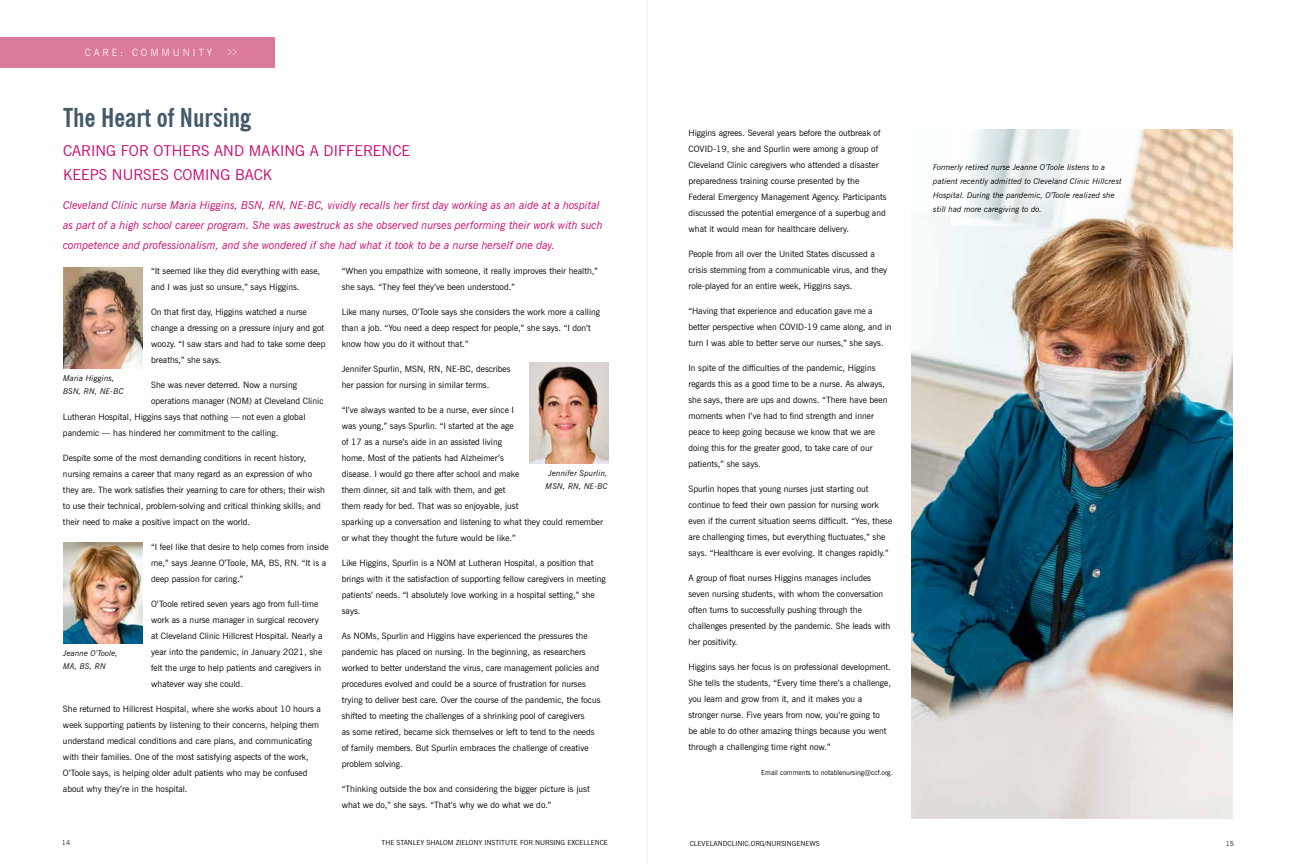
<style>
.page{position:relative;width:1296px;height:864px;background:#fff}
.page>*{position:absolute;margin:0;border:0;box-sizing:border-box;transform-origin:0 0}
.t1{font:700 condensed 26px "News Gothic BT";color:#425a69}
.t2{font:15px/24px "News Gothic BT";letter-spacing:.005em;color:#ca006c}
.t3{font:italic 11px/20px "News Gothic BT";color:#ca006c}
.t4{font:300 10px "News Gothic BT";letter-spacing:.29em;color:#fff}
.t5{font:8.8px/16px "News Gothic BT";color:#000}
.t6{font:italic 8px/13px "News Gothic BT";letter-spacing:.005em;color:#000}
.t7{font:7px "News Gothic BT";color:#000}
.t8{font:300 7px "News Gothic BT";color:#000}
.s1{font-size:12.9px}
</style>
<div class="page">
<div style="left:0;top:37px;width:275px;height:31px;background:#dc7a9b"></div>
<img style="left:63px;top:267px;width:79px;height:102px">
<img style="left:63px;top:542px;width:79px;height:102px">
<img style="left:530px;top:362px;width:79px;height:102px">
<img style="left:912px;top:129px;width:321px;height:690px">
<svg style="left:952px;top:129px;width:125px;height:97px"></svg>
<p class="t4" style="left:85px;top:46px;width:154px">CARE: COMMUNITY <span class="s1">&gt;&gt;</span></p>
<h1 class="t1" style="left:63px;top:102px;width:189px">The Heart of Nursing</h1>
<h2 class="t2" style="left:63px;top:138px;width:349px">CARING FOR OTHERS AND MAKING A DIFFERENCE<br>KEEPS NURSES COMING BACK</h2>
<p class="t3" style="left:63px;top:195px;width:541px">Cleveland Clinic nurse Maria Higgins, BSN, RN, NE-BC, vividly recalls her first day working as an aide at a hospital as part of a high school career program. She was awestruck as she observed nurses performing their work with such competence and professionalism, and she wondered if she had what it took to be a nurse herself one day.</p>
<p class="t5" style="left:151px;top:263px;width:171px">“It seemed like they did everything with ease, and I was just so unsure,” says Higgins.</p>
<p class="t5" style="left:151px;top:304px;width:176px">On that first day, Higgins watched a nurse change a dressing on a pressure injury and got woozy. “I saw stars and had to take some deep breaths,” she says.</p>
<p class="t5" style="left:151px;top:377px;width:147px">She was never deterred. Now a nursing</p>
<p class="t5" style="left:151px;top:393px;width:174px">operations manager (NOM) at Cleveland Clinic</p>
<p class="t5" style="left:63px;top:409px;width:244px">Lutheran Hospital, Higgins says that nothing — not even a global</p>
<p class="t5" style="left:63px;top:425px;width:217px">pandemic — has hindered her commitment to the calling.</p>
<p class="t5" style="left:63px;top:450px;width:264px">Despite some of the most demanding conditions in recent history, nursing remains a career that many regard as an expression of who they are. The work satisfies their yearning to care for others; their wish to use their technical, problem-solving and critical thinking skills; and their need to make a positive impact on the world.</p>
<p class="t5" style="left:151px;top:539px;width:179px">“I feel like that desire to help comes from inside me,” says Jeanne O’Toole, MA, BS, RN. “It is a deep passion for caring.”</p>
<p class="t5" style="left:151px;top:596px;width:173px">O’Toole retired seven years ago from full-time work as a nurse manager in surgical recovery at Cleveland Clinic Hillcrest Hospital. Nearly a year into the pandemic, in January 2021, she felt the urge to help patients and caregivers in whatever way she could.</p>
<p class="t5" style="left:63px;top:701px;width:259px">She returned to Hillcrest Hospital, where she works about 10 hours a week supporting patients by listening to their concerns, helping them understand medical conditions and care plans, and communicating with their families. One of the most satisfying aspects of the work, O’Toole says, is helping older adult patients who may be confused about why they’re in the hospital.</p>
<p class="t5" style="left:342px;top:263px;width:258px">“When you empathize with someone, it really improves their health,” she says. “They feel they’ve been understood.”</p>
<p class="t5" style="left:342px;top:304px;width:260px">Like many nurses, O’Toole says she considers the work more a calling than a job. “You need a deep respect for people,” she says. “I don’t know how you do it without that.”</p>
<p class="t5" style="left:342px;top:361px;width:170px">Jennifer Spurlin, MSN, RN, NE-BC, describes her passion for nursing in similar terms.</p>
<p class="t5" style="left:342px;top:402px;width:263px">“I’ve always wanted to be a nurse, ever since I<br>was young,” says Spurlin. “I started at the age<br>of 17 as a nurse’s aide in an assisted living<br>home. Most of the patients had Alzheimer’s<br>disease. I would go there after school and make<br>them dinner, sit and talk with them, and get<br>them ready for bed. That was so enjoyable, just<br>sparking up a conversation and listening to what they could remember or what they thought the future would be like.”</p>
<p class="t5" style="left:342px;top:555px;width:266px">Like Higgins, Spurlin is a NOM at Lutheran Hospital, a position that brings with it the satisfaction of supporting fellow caregivers in meeting patients’ needs. “I absolutely love working in a hospital setting,” she says.</p>
<p class="t5" style="left:342px;top:628px;width:260px">As NOMs, Spurlin and Higgins have experienced the pressures the pandemic has placed on nursing. In the beginning, as researchers worked to better understand the virus, care management policies and procedures evolved and could be a source of frustration for nurses trying to deliver best care. Over the course of the pandemic, the focus shifted to meeting the challenges of a shrinking pool of caregivers<br>as some retired, became sick themselves or left to tend to the needs of family members. But Spurlin embraces the challenge of creative problem solving.</p>
<p class="t5" style="left:342px;top:781px;width:249px">“Thinking outside the box and considering the bigger picture is just what we do,” she says. “That’s why we do what we do.”</p>
<p class="t6" style="left:63px;top:371px;width:62px">Maria Higgins,<br>BSN, RN, NE-BC</p>
<p class="t6" style="left:546px;top:466px;width:63px;text-align:center">Jennifer Spurlin,<br>MSN, RN, NE-BC</p>
<p class="t6" style="left:63px;top:646px;width:56px">Jeanne O’Toole,<br>MA, BS, RN</p>
<p class="t5" style="left:688px;top:125px;width:200px">Higgins agrees. Several years before the outbreak of COVID-19, she and Spurlin were among a group of Cleveland Clinic caregivers who attended a disaster preparedness training course presented by the Federal Emergency Management Agency. Participants discussed the potential emergence of a superbug and what it would mean for healthcare delivery.</p>
<p class="t5" style="left:688px;top:246px;width:200px">People from all over the United States discussed a crisis stemming from a communicable virus, and they role-played for an entire week, Higgins says.</p>
<p class="t5" style="left:688px;top:303px;width:205px">“Having that experience and education gave me a better perspective when COVID-19 came along, and in turn I was able to better serve our nurses,” she says.</p>
<p class="t5" style="left:688px;top:360px;width:200px">In spite of the difficulties of the pandemic, Higgins regards this as a good time to be a nurse. As always, she says, there are ups and downs. “There have been moments when I’ve had to find strength and inner peace to keep going because we know that we are doing this for the greater good, to take care of our patients,” she says.</p>
<p class="t5" style="left:688px;top:481px;width:205px">Spurlin hopes that young nurses just starting out continue to feed their own passion for nursing work even if the current situation seems difficult. “Yes, these are challenging times, but everything fluctuates,” she says. “Healthcare is ever evolving. It changes rapidly.”</p>
<p class="t5" style="left:688px;top:570px;width:203px">A group of float nurses Higgins manages includes seven nursing students, with whom the conversation often turns to successfully pushing through the challenges presented by the pandemic. She leads with her positivity.</p>
<p class="t5" style="left:688px;top:659px;width:204px">Higgins says her focus is on professional development.<br>She tells the students, “Every time there’s a challenge, you learn and grow from it, and it makes you a stronger nurse. Five years from now, you’re going to<br>be able to do other amazing things because you went through a challenging time right now.”</p>
<p class="t7" style="left:761px;top:768px;width:133px">Email comments to notablenursing@ccf.org.</p>
<p class="t6" style="left:933px;top:160px;width:190px;line-height:14px">Formerly retired nurse Jeanne O’Toole listens to a patient recently admitted to Cleveland Clinic Hillcrest Hospital. During the pandemic, O’Toole realized she still had more caregiving to do.</p>
<p class="t8" style="left:62px;top:839px;width:10px">14</p>
<p class="t7" style="left:382px;top:839px;width:228px">THE STANLEY SHALOM ZIELONY INSTITUTE FOR NURSING EXCELLENCE</p>
<p class="t7" style="left:690px;top:839px;width:132px">CLEVELANDCLINIC.ORG/NURSINGENEWS</p>
<p class="t8" style="left:1226px;top:839px;width:10px">15</p>
</div>
